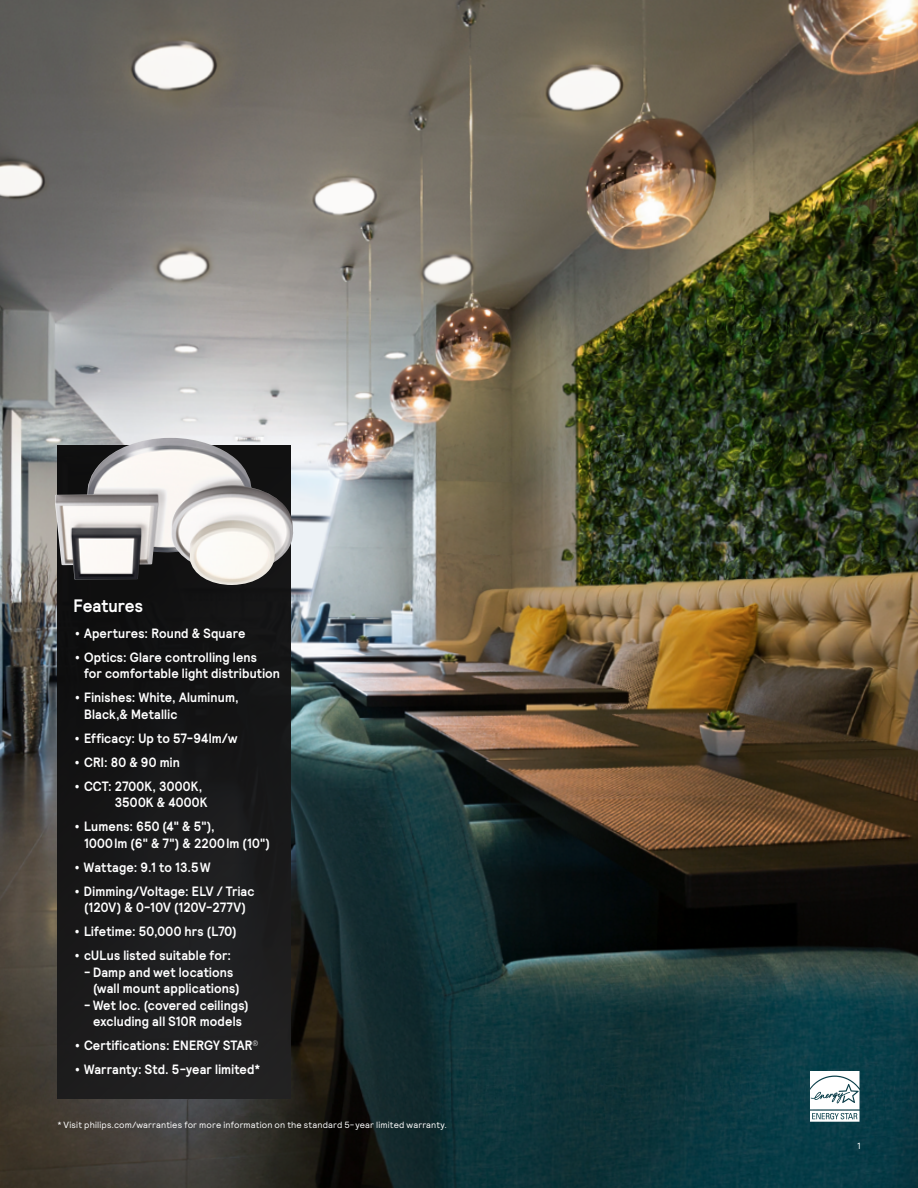
<style>
.page{position:relative;width:918px;height:1188px;background:#fff}
.page>*{position:absolute;margin:0;border:0;box-sizing:border-box;transform-origin:0 0}
.t1{font:700 18px "Relative";color:#fff;scale:.92 1}
.t2{font:700 13.5px/16.5px "Relative";letter-spacing:.015em;color:#fff;scale:.92 1}
.t3{font:9px "Relative";letter-spacing:.02em;color:#fff}
</style>
<div class="page">
<img style="left:0;top:0;width:918px;height:1188px">
<div style="left:57px;top:446px;width:234px;height:654px;background:#181919"></div>
<img style="left:85px;top:438px;width:171px;height:56px">
<img style="left:156px;top:458px;width:94px;height:95px">
<img style="left:88px;top:464px;width:87px;height:88px">
<img style="left:171px;top:486px;width:123px;height:87px">
<img style="left:55px;top:494px;width:103px;height:71px">
<img style="left:182px;top:512px;width:101px;height:78px">
<img style="left:189px;top:521px;width:86px;height:64px">
<img style="left:56px;top:506px;width:101px;height:59px">
<img style="left:71px;top:527px;width:70px;height:53px">
<svg style="left:810px;top:1071px;width:50px;height:51px"></svg>
<h1 class="t1" style="left:74px;top:594px;width:77px">Features</h1>
<p class="t2" style="left:75px;top:624px;width:187px">• Apertures: Round &amp; Square</p>
<p class="t2" style="left:84px;top:648px;width:215px;text-indent:-9px">• Optics: Glare controlling lens<br>for comfortable light distribution</p>
<p class="t2" style="left:84px;top:689px;width:170px;text-indent:-9px">• Finishes: White, Aluminum,<br>Black,&amp; Metallic</p>
<p class="t2" style="left:75px;top:729px;width:178px">• Efficacy: Up to 57-94lm/w</p>
<p class="t2" style="left:75px;top:753px;width:116px">• CRI: 80 &amp; 90 min</p>
<p class="t2" style="left:115px;top:777px;width:102px;text-indent:-40px">• CCT: 2700K, 3000K,<br>3500K &amp; 4000K</p>
<p class="t2" style="left:84px;top:818px;width:204px;text-indent:-9px">• Lumens: 650 (4" &amp; 5"),<br>1000lm (6" &amp; 7") &amp; 2200lm (10")</p>
<p class="t2" style="left:75px;top:858px;width:149px">• Wattage: 9.1 to 13.5W</p>
<p class="t2" style="left:75px;top:882px;width:197px;text-align:center">• Dimming/Voltage: ELV / Triac (120V) &amp; 0-10V (120V-277V)</p>
<p class="t2" style="left:75px;top:923px;width:177px">• Lifetime: 50,000 hrs (L70)</p>
<p class="t2" style="left:75px;top:947px;width:171px">• cULus listed suitable for:</p>
<p class="t2" style="left:93px;top:963px;width:161px;text-indent:-9px">- Damp and wet locations (wall mount applications)</p>
<p class="t2" style="left:84px;top:996px;width:181px;text-align:center">- Wet loc. (covered ceilings) excluding all S10R models</p>
<p class="t2" style="left:75px;top:1037px;width:201px">• Certifications: ENERGY STAR<sup>®</sup></p>
<p class="t2" style="left:75px;top:1061px;width:203px">• Warranty: Std. 5-year limited*</p>
<p class="t3" style="left:57px;top:1119px;width:391px">* Visit philips.com/warranties for more information on the standard 5-year limited warranty.</p>
<p class="t3" style="left:857px;top:1140px;width:5px">1</p>
</div>
